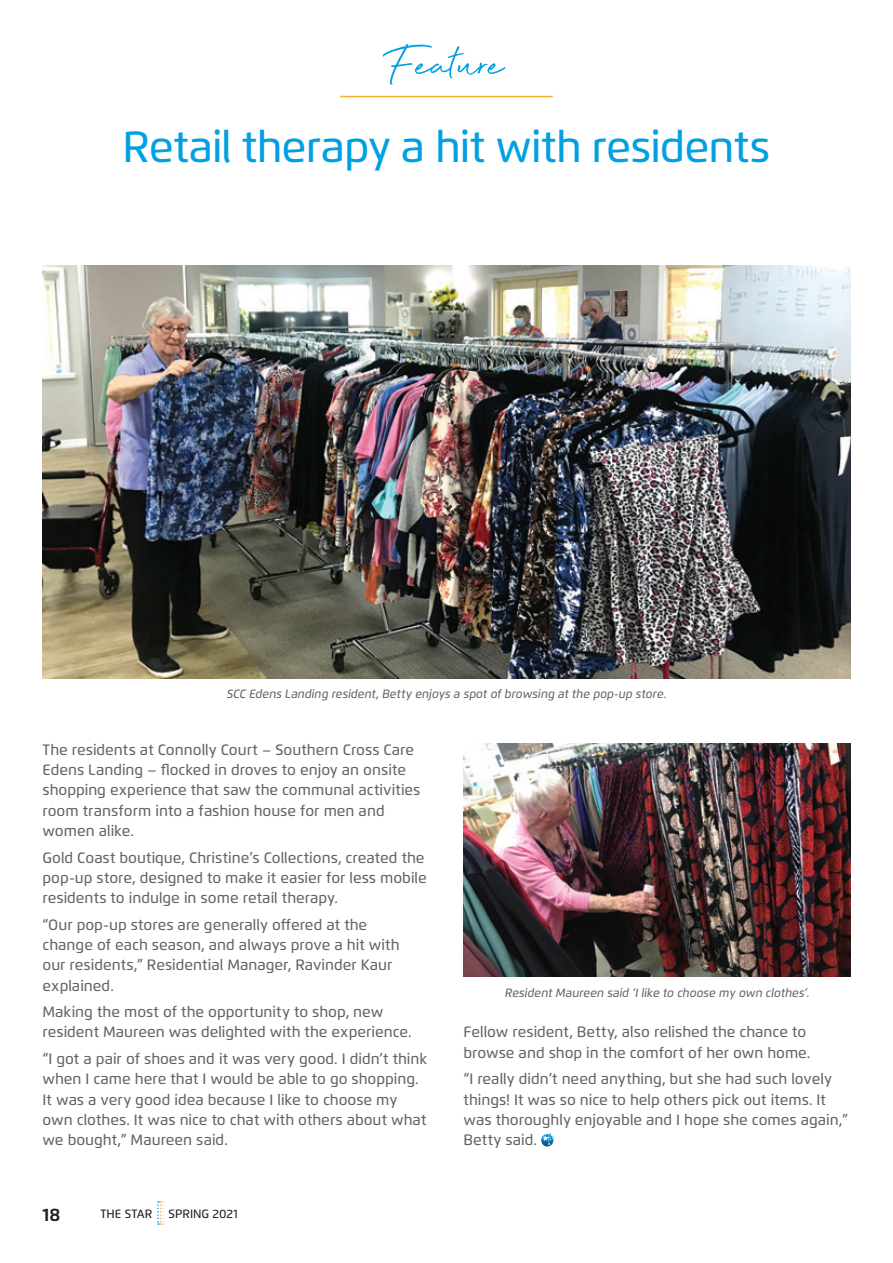
<style>
.page{position:relative;width:893px;height:1263px;background:#fff}
.page>*{position:absolute;margin:0;border:0;box-sizing:border-box;transform-origin:0 0}
.t1{font:54px "Beyond Infinity";color:#00a0e2}
.t2{font:500 43.5px "Flexo";letter-spacing:-.02em;color:#00a0e2}
.t3{font:700 18px "Flexo";color:#231f20}
.t4{font:500 15px/20.2px "Flexo";color:#636366}
.t5{font:italic 500 12px "Flexo";color:#636366}
.t6{font:500 12px "Flexo";color:#231f20}
</style>
<div class="page">
<hr style="left:340px;top:96px;width:213px;height:1px;background:#f7b234">
<img style="left:43px;top:266px;width:807px;height:412px">
<svg style="left:541px;top:1133px;width:13px;height:13px"></svg>
<img style="left:463px;top:743px;width:387px;height:234px">
<svg style="left:157px;top:1201px;width:8px;height:24px"></svg>
<h1 class="t1" style="left:389px;top:32px;width:116px">Feature</h1>
<h2 class="t2" style="left:123px;top:120px;width:649px">Retail therapy a hit with residents</h2>
<p class="t5" style="left:227px;top:687px;width:441px">SCC Edens Landing resident, Betty enjoys a spot of browsing at the pop-up store.</p>
<p class="t4" style="left:43px;top:739px;width:379px">The residents at Connolly Court – Southern Cross Care Edens Landing – flocked in droves to enjoy an onsite shopping experience that saw the communal activities room transform into a fashion house for men and women alike.</p>
<p class="t4" style="left:43px;top:847px;width:386px">Gold Coast boutique, Christine’s Collections, created the pop-up store, designed to make it easier for less mobile residents to indulge in some retail therapy.</p>
<p class="t4" style="left:43px;top:914px;width:358px">“Our pop-up stores are generally offered at the change of each season, and always prove a hit with our residents,” Residential Manager, Ravinder Kaur explained.</p>
<p class="t4" style="left:43px;top:1002px;width:371px">Making the most of the opportunity to shop, new resident Maureen was delighted with the experience.</p>
<p class="t4" style="left:43px;top:1048px;width:386px">“I got a pair of shoes and it was very good. I didn’t think when I came here that I would be able to go shopping.<br>It was a very good idea because I like to choose my own clothes. It was nice to chat with others about what we bought,” Maureen said.</p>
<p class="t3" style="left:43px;top:1203px;width:19px">18</p>
<p class="t6" style="left:100px;top:1206px;width:54px">THE STAR</p>
<p class="t6" style="left:169px;top:1206px;width:71px">SPRING 2021</p>
<p class="t5" style="left:505px;top:985px;width:306px">Resident Maureen said ‘I like to choose my own clothes’.</p>
<p class="t4" style="left:463px;top:1022px;width:348px">Fellow resident, Betty, also relished the chance to browse and shop in the comfort of her own home.</p>
<p class="t4" style="left:463px;top:1069px;width:386px">“I really didn’t need anything, but she had such lovely things! It was so nice to help others pick out items. It was thoroughly enjoyable and I hope she comes again,” Betty said.</p>
</div>
